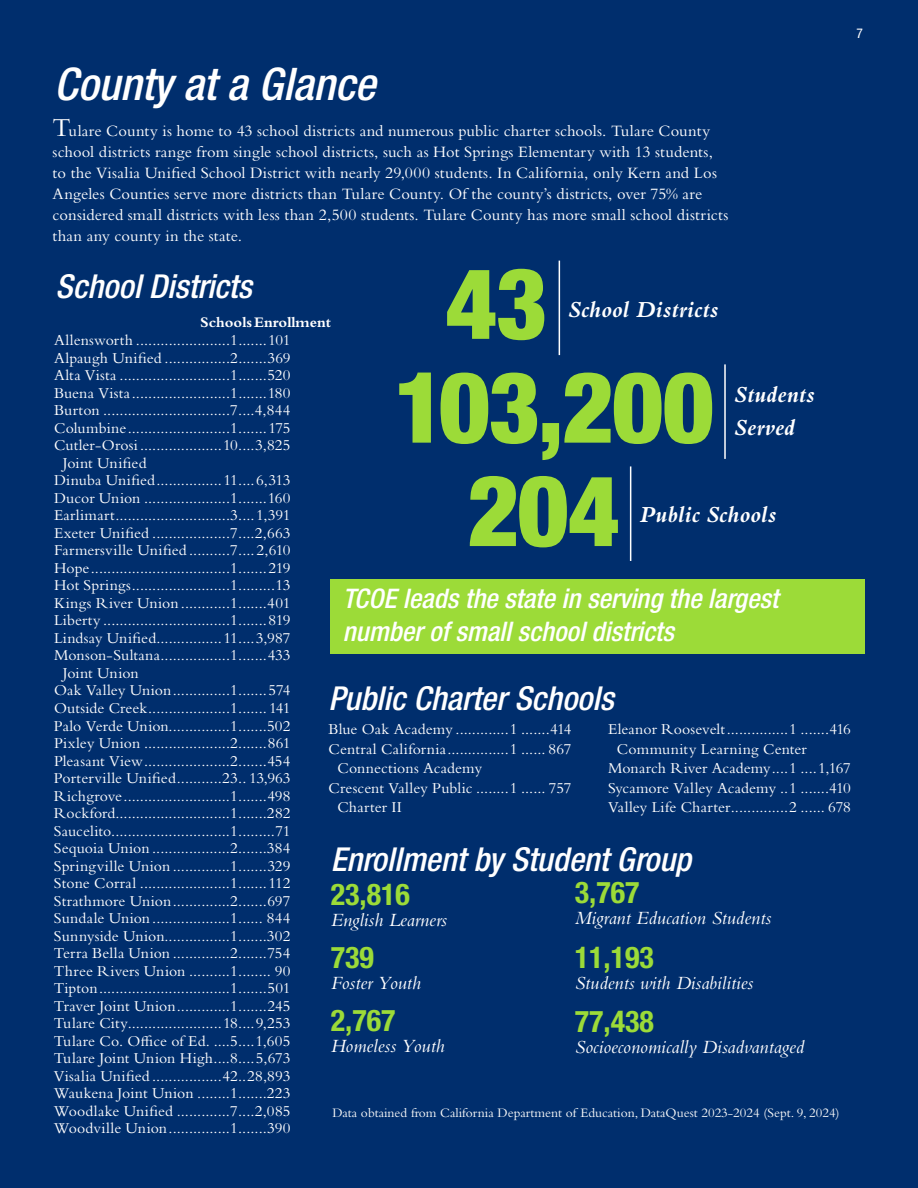
<style>
.page{position:relative;width:918px;height:1188px;background:#002e6d}
.page>*{position:absolute;margin:0;border:0;box-sizing:border-box;transform-origin:0 0}
.t1{font:900 condensed 99px "Helvetica Neue LT Std";letter-spacing:-.01em;color:#9cdb38}
.t2{font:italic 500 condensed 45px "Helvetica Neue LT Std";color:#fff}
.t3{font:italic 500 condensed 33px "Helvetica Neue LT Std";color:#fff}
.t4{font:700 condensed 30px "Helvetica Neue LT Std";color:#9cdb38}
.t5{font:italic 500 condensed 27px/33px "Helvetica Neue LT Std";color:#fff}
.t6{font:italic 700 24px "Bembo Std";letter-spacing:.005em;color:#fff}
.t7{font:italic 19.5px "Bembo Std";color:#fff}
.t8{font:16.5px/21px "Bembo Std";letter-spacing:.01em;color:#fff}
.t9{font:15.75px "Bembo Std";letter-spacing:.005em;color:#fff}
.t10{font:15.75px "Bembo Std";letter-spacing:.03em;color:#fff}
.t11{font:700 15.3px "Bembo Std";color:#fff}
.t12{font:13.5px "Bembo Std";color:#fafafa}
.t13{font:condensed 13.5px "Helvetica Neue LT Std";color:#fff}
.s1{font-size:27px}
</style>
<div class="page">
<div style="left:331px;top:579px;width:534px;height:74px;background:#9cdb38"></div>
<hr style="left:559px;top:261px;width:1px;height:94px;background:#fff">
<hr style="left:724px;top:364px;width:2px;height:95px;background:#fff">
<hr style="left:630px;top:466px;width:1px;height:95px;background:#fff">
<h2 class="t2" style="left:54px;top:57px;width:323px">County at a Glance</h2>
<p class="t8" style="left:53px;top:120px;width:677px"><span class="s1">T</span>ulare County is home to 43 school districts and numerous public charter schools. Tulare County school districts range from single school districts, such as Hot Springs Elementary with 13 students, to the Visalia Unified School District with nearly 29,000 students. In California, only Kern and Los Angeles Counties serve more districts than Tulare County. Of the county’s districts, over 75% are considered small districts with less than 2,500 students. Tulare County has more small school districts than any county in the state.</p>
<p class="t13" style="left:857px;top:26px;width:8px">7</p>
<h1 class="t1" style="left:446px;top:243px;width:104px">43</h1>
<h3 class="t3" style="left:56px;top:266px;width:198px">School Districts</h3>
<p class="t11" style="left:200px;top:313px;width:132px">SchoolsEnrollment</p>
<p class="t9" style="left:54px;top:331px;width:238px">Allensworth .......................1.......101</p>
<p class="t9" style="left:54px;top:349px;width:238px">Alpaugh Unified ................2.......369</p>
<p class="t9" style="left:54px;top:366px;width:238px">Alta Vista ...........................1.......520</p>
<p class="t9" style="left:54px;top:384px;width:238px">Buena Vista........................1.......180</p>
<p class="t9" style="left:54px;top:401px;width:238px">Burton ...............................7....4,844</p>
<p class="t9" style="left:54px;top:419px;width:238px">Columbine.........................1.......175</p>
<p class="t9" style="left:54px;top:436px;width:238px">Cutler-Orosi ....................10....3,825</p>
<p class="t9" style="left:63px;top:454px;width:85px">Joint Unified</p>
<p class="t9" style="left:54px;top:471px;width:238px">Dinuba Unified................11....6,313</p>
<p class="t9" style="left:54px;top:489px;width:238px">Ducor Union .....................1.......160</p>
<p class="t10" style="left:54px;top:506px;width:238px">Earlimart............................3....1,391</p>
<p class="t9" style="left:54px;top:524px;width:238px">Exeter Unified ...................7....2,663</p>
<p class="t9" style="left:54px;top:541px;width:238px">Farmersville Unified ..........7....2,610</p>
<p class="t9" style="left:54px;top:559px;width:238px">Hope..................................1.......219</p>
<p class="t9" style="left:54px;top:576px;width:238px">Hot Springs........................1.........13</p>
<p class="t9" style="left:54px;top:594px;width:238px">Kings River Union ............1.......401</p>
<p class="t9" style="left:54px;top:611px;width:238px">Liberty ...............................1.......819</p>
<p class="t9" style="left:54px;top:629px;width:238px">Lindsay Unified................11....3,987</p>
<p class="t9" style="left:54px;top:646px;width:238px">Monson-Sultana.................1.......433</p>
<p class="t9" style="left:63px;top:664px;width:77px">Joint Union</p>
<p class="t9" style="left:54px;top:681px;width:238px">Oak Valley Union..............1.......574</p>
<p class="t9" style="left:54px;top:699px;width:238px">Outside Creek....................1....... 141</p>
<p class="t9" style="left:54px;top:716px;width:238px">Palo Verde Union...............1.......502</p>
<p class="t9" style="left:54px;top:734px;width:238px">Pixley Union .....................2.......861</p>
<p class="t9" style="left:54px;top:751px;width:238px">Pleasant View.....................2.......454</p>
<p class="t9" style="left:54px;top:769px;width:238px">Porterville Unified...........23.. 13,963</p>
<p class="t9" style="left:54px;top:786px;width:238px">Richgrove..........................1.......498</p>
<p class="t9" style="left:54px;top:804px;width:238px">Rockford............................1.......282</p>
<p class="t9" style="left:54px;top:821px;width:238px">Saucelito.............................1.........71</p>
<p class="t9" style="left:54px;top:839px;width:238px">Sequoia Union ...................2.......384</p>
<p class="t9" style="left:54px;top:857px;width:238px">Springville Union ..............1.......329</p>
<p class="t9" style="left:54px;top:874px;width:238px">Stone Corral ......................1.......112</p>
<p class="t9" style="left:54px;top:892px;width:238px">Strathmore Union..............2.......697</p>
<p class="t9" style="left:54px;top:909px;width:238px">Sundale Union ...................1...... 844</p>
<p class="t9" style="left:54px;top:927px;width:238px">Sunnyside Union................1.......302</p>
<p class="t9" style="left:54px;top:944px;width:238px">Terra Bella Union ..............2.......754</p>
<p class="t9" style="left:54px;top:962px;width:238px">Three Rivers Union ..........1........ 90</p>
<p class="t9" style="left:54px;top:979px;width:238px">Tipton................................1.......501</p>
<p class="t9" style="left:54px;top:997px;width:238px">Traver Joint Union.............1.......245</p>
<p class="t9" style="left:54px;top:1014px;width:238px">Tulare City.......................18....9,253</p>
<p class="t9" style="left:54px;top:1032px;width:238px">Tulare Co. Office of Ed. ....5....1,605</p>
<p class="t9" style="left:54px;top:1049px;width:238px">Tulare Joint Union High....8....5,673</p>
<p class="t9" style="left:54px;top:1067px;width:238px">Visalia Unified .................42..28,893</p>
<p class="t9" style="left:54px;top:1084px;width:238px">Waukena Joint Union ........1.......223</p>
<p class="t9" style="left:54px;top:1102px;width:238px">Woodlake Unified .............7....2,085</p>
<p class="t9" style="left:54px;top:1119px;width:238px">Woodville Union...............1.......390</p>
<h3 class="t6" style="left:568px;top:296px;width:152px">School Districts</h3>
<h1 class="t1" style="left:394px;top:346px;width:321px">103,200</h1>
<h3 class="t6" style="left:734px;top:381px;width:82px">Students</h3>
<h3 class="t6" style="left:734px;top:414px;width:62px">Served</h3>
<h1 class="t1" style="left:468px;top:450px;width:153px">204</h1>
<h3 class="t6" style="left:640px;top:501px;width:138px">Public Schools</h3>
<h3 class="t5" style="left:343px;top:583px;width:437px">TCOE leads the state in serving the largest number of small school districts</h3>
<h3 class="t3" style="left:329px;top:679px;width:287px">Public Charter Schools</h3>
<p class="t9" style="left:329px;top:720px;width:245px">Blue Oak Academy .............1 .......414</p>
<p class="t9" style="left:329px;top:740px;width:244px">Central California...............1 ...... 867</p>
<p class="t9" style="left:337px;top:759px;width:146px">Connections Academy</p>
<p class="t9" style="left:329px;top:779px;width:244px">Crescent Valley Public ........1 ...... 757</p>
<p class="t9" style="left:337px;top:798px;width:66px">Charter II</p>
<p class="t9" style="left:608px;top:720px;width:244px">Eleanor Roosevelt...............1 .......416</p>
<p class="t9" style="left:617px;top:740px;width:192px">Community Learning Center</p>
<p class="t9" style="left:608px;top:759px;width:244px">Monarch River Academy....1 ....1,167</p>
<p class="t9" style="left:608px;top:779px;width:244px">Sycamore Valley Academy ..1 .......410</p>
<p class="t9" style="left:608px;top:798px;width:244px">Valley Life Charter..............2 ...... 678</p>
<h3 class="t3" style="left:331px;top:840px;width:362px">Enrollment by Student Group</h3>
<h3 class="t4" style="left:575px;top:874px;width:66px">3,767</h3>
<p class="t7" style="left:575px;top:907px;width:198px">Migrant Education Students</p>
<h3 class="t4" style="left:575px;top:939px;width:81px">11,193</h3>
<p class="t7" style="left:575px;top:971px;width:180px">Students with Disabilities</p>
<h3 class="t4" style="left:575px;top:1003px;width:81px">77,438</h3>
<p class="t7" style="left:575px;top:1036px;width:231px">Socioeconomically Disadvantaged</p>
<h3 class="t4" style="left:331px;top:877px;width:81px">23,816</h3>
<p class="t7" style="left:331px;top:909px;width:118px">English Learners</p>
<h3 class="t4" style="left:331px;top:940px;width:45px">739</h3>
<p class="t7" style="left:331px;top:972px;width:92px">Foster Youth</p>
<h3 class="t4" style="left:331px;top:1003px;width:66px">2,767</h3>
<p class="t7" style="left:331px;top:1035px;width:115px">Homeless Youth</p>
<p class="t12" style="left:332px;top:1105px;width:509px">Data obtained from California Department of Education, DataQuest 2023-2024 (Sept. 9, 2024)</p>
</div>
